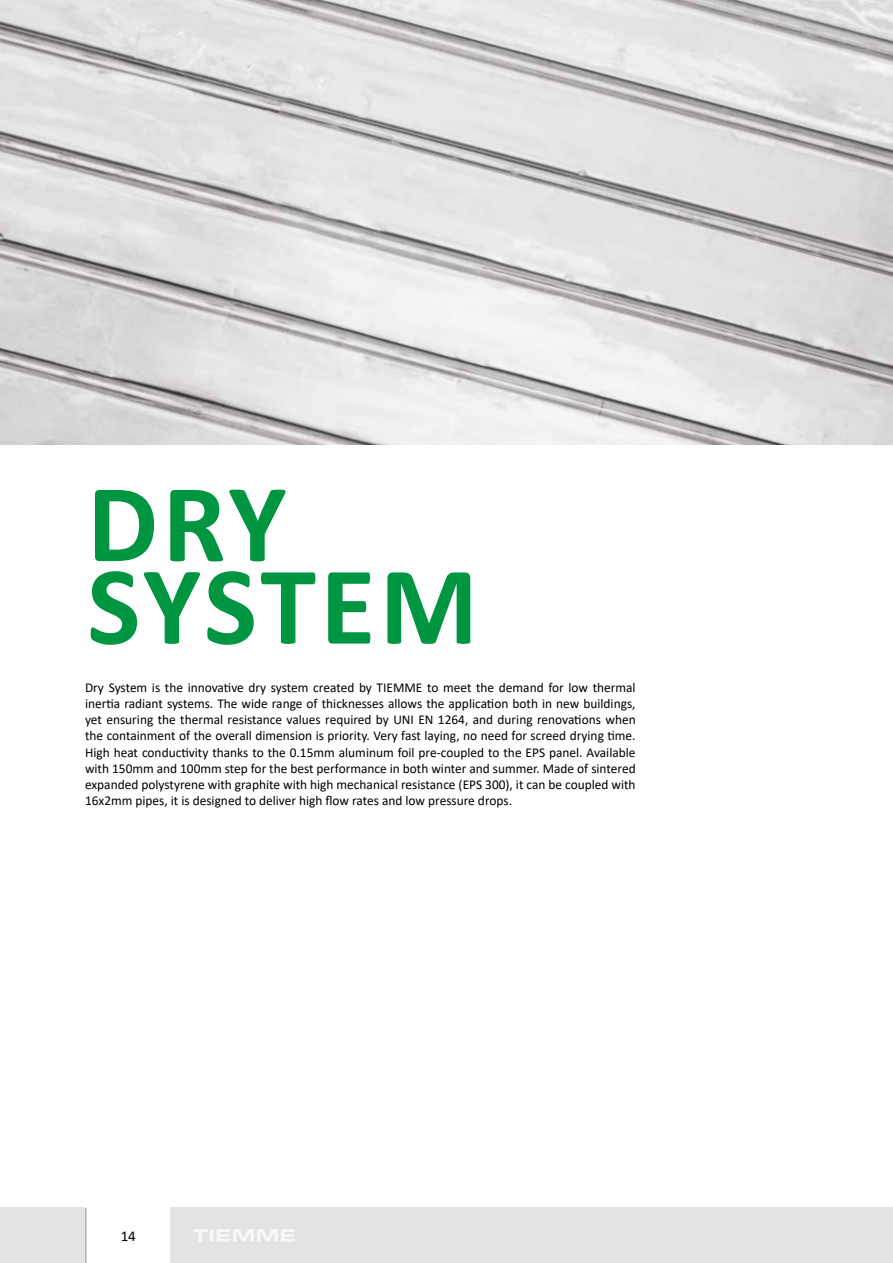
<style>
.page{position:relative;width:893px;height:1263px;background:#fff}
.page>*{position:absolute;margin:0;border:0;box-sizing:border-box;transform-origin:0 0}
.t1{font:700 112.5px "Calibri";letter-spacing:.03em;color:#009641}
.t2{font:15px "Calibri";color:#000}
.t3{font:13.5px/16.2px "Calibri";color:#000;text-align:justify}
</style>
<div class="page">
<div style="left:171px;top:1208px;width:722px;height:55px;background:#e3e3e3"></div>
<div style="left:0;top:1208px;width:85px;height:55px;background:#e3e3e3"></div>
<hr style="left:85px;top:1208px;width:2px;height:55px;background:#b3b2b2">
<svg style="left:193px;top:1229px;width:102px;height:12px"></svg>
<img style="left:0;top:0;width:893px;height:445px">
<h1 class="t1" style="left:87px;top:444px;width:201px">DRY</h1>
<h1 class="t1" style="left:87px;top:527px;width:392px">SYSTEM</h1>
<p class="t3" style="left:85px;top:679px;width:552px">Dry System is the innovative dry system created by TIEMME to meet the demand for low thermal</p>
<p class="t3" style="left:85px;top:695px;width:552px">inertia radiant systems. The wide range of thicknesses allows the application both in new buildings, yet ensuring the thermal resistance values required by UNI EN 1264, and during renovations when the containment of the overall dimension is priority. Very fast laying, no need for screed drying time.<br>High heat conductivity thanks to the 0.15mm aluminum foil pre-coupled to the EPS panel. Available with 150mm and 100mm step for the best performance in both winter and summer. Made of sintered expanded polystyrene with graphite with high mechanical resistance (EPS 300), it can be coupled with 16x2mm pipes, it is designed to deliver high flow rates and low pressure drops.</p>
<p class="t2" style="left:121px;top:1225px;width:17px">14</p>
</div>
